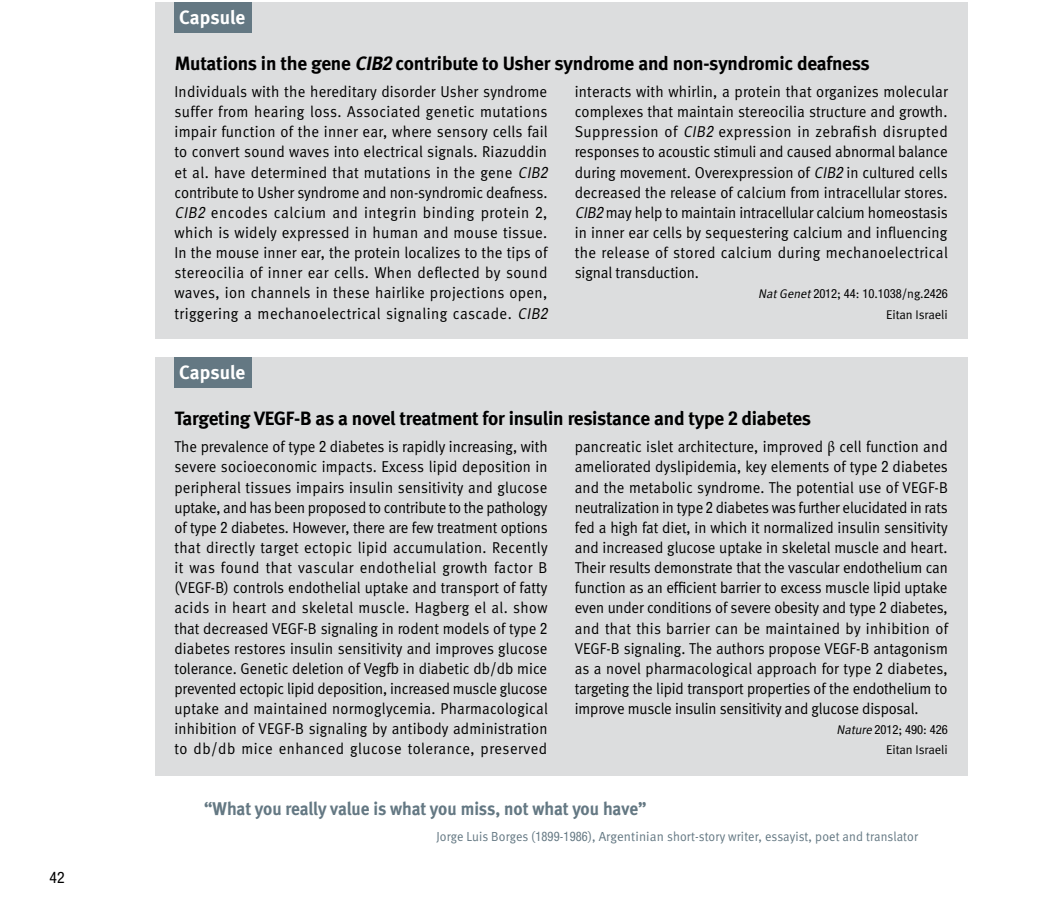
<style>
.page{position:relative;width:1042px;height:915px;background:#fff}
.page>*{position:absolute;margin:0;border:0;box-sizing:border-box;transform-origin:0 0}
.t1{font:700 19.25px "Meta";letter-spacing:-.01em;color:#000}
.t2{font:700 19.25px "Meta";color:#fff}
.t3{font:700 18.38px "Meta";letter-spacing:-.01em;color:#647883;scale:.94 1}
.t4{font:15.75px/20.1px "Meta Normal";letter-spacing:.01em;color:#000;text-align:justify;scale:.94 1}
.t5{font:15.75px/20.1px "Meta Normal";letter-spacing:.01em;color:#000;text-align:justify;scale:.95 1}
.t6{font:15.75px "Meta Normal";letter-spacing:.03em;color:#000;scale:.95 1}
.t7{font:italic 15.75px "Meta Normal";color:#000;scale:.95 1}
.t8{font:condensed 15.75px "Helvetica Neue";color:#000}
.t9{font:italic condensed 15.75px "Helvetica Neue";color:#000;scale:.95 1}
.t10{font:13.12px "Meta Normal";letter-spacing:.01em;color:#647883;scale:.95 1}
.t11{font:condensed 12.6px "Helvetica Neue";letter-spacing:-.005em;color:#000}
.t12{font:12.6px "Meta Normal";letter-spacing:-.005em;color:#000}
.s1{font-family:"Helvetica Neue";font-style:italic;font-stretch:condensed}
.s2{font-style:italic}
.s3{font-family:"Helvetica Neue";font-stretch:condensed}
.s4{font-family:"Meta Normal";font-style:italic;font-stretch:normal}
.s5{font-family:"Meta Normal";font-stretch:normal}
.s6{font-family:"Minion Pro"}
</style>
<div class="page">
<div style="left:155px;top:357px;width:812px;height:418px;background:#dcddde"></div>
<div style="left:174px;top:357px;width:78px;height:30px;background:#647883"></div>
<div style="left:155px;top:2px;width:812px;height:337px;background:#dcddde"></div>
<div style="left:174px;top:2px;width:78px;height:30px;background:#647883"></div>
<p class="t8" style="left:50px;top:867px;width:17px">42</p>
<p class="t2" style="left:179px;top:6px;width:68px">Capsule</p>
<p class="t1" style="left:382px;top:51px;width:489px"><span class="s1">2</span>contribute to Usher syndrome and non-syndromic deafness</p>
<p class="t1" style="left:175px;top:51px;width:213px">Mutations in the gene <span class="s2">CIB</span></p>
<p class="t5" style="left:174px;top:81px;width:394px">Individuals with the hereditary disorder Usher syndrome suffer from hearing loss. Associated genetic mutations impair function of the inner ear, where sensory cells fail to convert sound waves into electrical signals. Riazuddin</p>
<p class="t9" style="left:540px;top:163px;width:12px">2</p>
<p class="t5" style="left:174px;top:162px;width:394px;text-align:right">et al. have determined that mutations in the gene <span class="s2">CIB </span>contribute to Usher syndrome and non-syndromic deafness.<br><span class="s1">2</span> encodes calcium and integrin binding protein <span class="s3">2</span>,</p>
<p class="t7" style="left:174px;top:203px;width:28px">CIB</p>
<p class="t5" style="left:174px;top:222px;width:394px">which is widely expressed in human and mouse tissue.<br>In the mouse inner ear, the protein localizes to the tips of stereocilia of inner ear cells. When deflected by sound waves, ion channels in these hairlike projections open,</p>
<p class="t9" style="left:540px;top:304px;width:12px">2</p>
<p class="t6" style="left:174px;top:304px;width:389px">triggering a mechanoelectrical signaling cascade. <span class="s2">CIB</span></p>
<p class="t2" style="left:179px;top:361px;width:68px">Capsule</p>
<p class="t5" style="left:575px;top:81px;width:394px;text-align:right">interacts with whirlin a, protein that organizes molecular complexes that maintain stereocilia structure and growth.<br><span class="s1">2</span>expression in zebrafish disrupted</p>
<p class="t5" style="left:575px;top:121px;width:142px">Suppression of <span class="s2">CIB</span></p>
<p class="t5" style="left:575px;top:142px;width:394px">responses to acoustic stimuli and caused abnormal balance</p>
<p class="t5" style="left:835px;top:162px;width:120px">in<span class="s1">2</span> cultured cells</p>
<p class="t5" style="left:575px;top:162px;width:279px">during movement. Overexpression of <span class="s2">CIB</span></p>
<p class="t5" style="left:575px;top:182px;width:394px">decreased the release of calcium from intracellular stores.</p>
<p class="t5" style="left:596px;top:202px;width:372px"><span class="s1">2</span>may help to maintain intracellular calcium homeostasis</p>
<p class="t7" style="left:575px;top:203px;width:27px">CIB</p>
<p class="t5" style="left:575px;top:222px;width:394px">in inner ear cells by sequestering calcium and influencing the release of stored calcium during mechanoelectrical signal transduction.</p>
<p class="t11" style="left:758px;top:286px;width:191px"><span class="s4">NatGenet</span>2012<span class="s5">;</span> 44<span class="s5">:</span> 10<span class="s5">.</span>1038<span class="s5">/ng.</span>2426</p>
<p class="t12" style="left:886px;top:307px;width:63px">Eitan Israeli</p>
<p class="t1" style="left:294px;top:406px;width:518px">B- as a novel treatment for insulin resistance and type <span class="s3">2</span> diabetes</p>
<p class="t1" style="left:175px;top:406px;width:91px">Targeting VEGF</p>
<p class="t4" style="left:174px;top:436px;width:399px">The prevalence of type <span class="s3">2</span> diabetes is rapidly increasing, with severe socioeconomic impacts. Excess lipid deposition in peripheral tissues impairs insulin sensitivity and glucose uptake, and has been proposed to contribute to the pathology of type <span class="s3">2</span> diabetes. However, there are few treatment options that directly target ectopic lipid accumulation. Recently it was found that vascular endothelial growth factor B (VEGF B- ) controls endothelial uptake and transport of fatty acids in heart and skeletal muscle. Hagberg el al. show that decreased VEGF B- signaling in rodent models of type <span class="s3">2 </span>diabetes restores insulin sensitivity and improves glucose tolerance. Genetic deletion of Vegfb in diabetic db/db mice prevented ectopic lipid deposition, increased muscle glucose uptake and maintained normoglycemia. Pharmacological inhibition of VEGF B- signaling by antibody administration to db/db mice enhanced glucose tolerance, preserved</p>
<p class="t4" style="left:575px;top:436px;width:399px">pancreatic islet architecture, improved <span class="s6">β</span> cell function and ameliorated dyslipidemia, key elements of type <span class="s3">2</span> diabetes and the metabolic syndrome. The potential use of VEGF B&shy;neutralization in type <span class="s3">2</span> diabetes was further elucidated in rats fed a high fat diet in, which it normalized insulin sensitivity and increased glucose uptake in skeletal muscle and heart.<br>Their results demonstrate that the vascular endothelium can function as an efficient barrier to excess muscle lipid uptake even under conditions of severe obesity and type <span class="s3">2</span> diabetes, and that this barrier can be maintained by inhibition of VEGF B- signaling. The authors propose VEGF B- antagonism as a novel pharmacological approach for type <span class="s3">2</span> diabetes, targeting the lipid transport properties of the endothelium to improve muscle insulin sensitivity and glucose disposal.</p>
<p class="t11" style="left:836px;top:722px;width:113px"><span class="s4">Nature</span>2012<span class="s5">;</span> 490<span class="s5">:</span> 426</p>
<p class="t12" style="left:886px;top:742px;width:63px">Eitan Israeli</p>
<p class="t3" style="left:204px;top:797px;width:472px">“What you really value is what you miss, not what you have“</p>
<p class="t10" style="left:436px;top:828px;width:508px">Jorge Luis Borges (<span class="s3">1899</span>-<span class="s3">1986</span> ,) Argentinian short-story writer, essayist, poet and translator</p>
</div>
